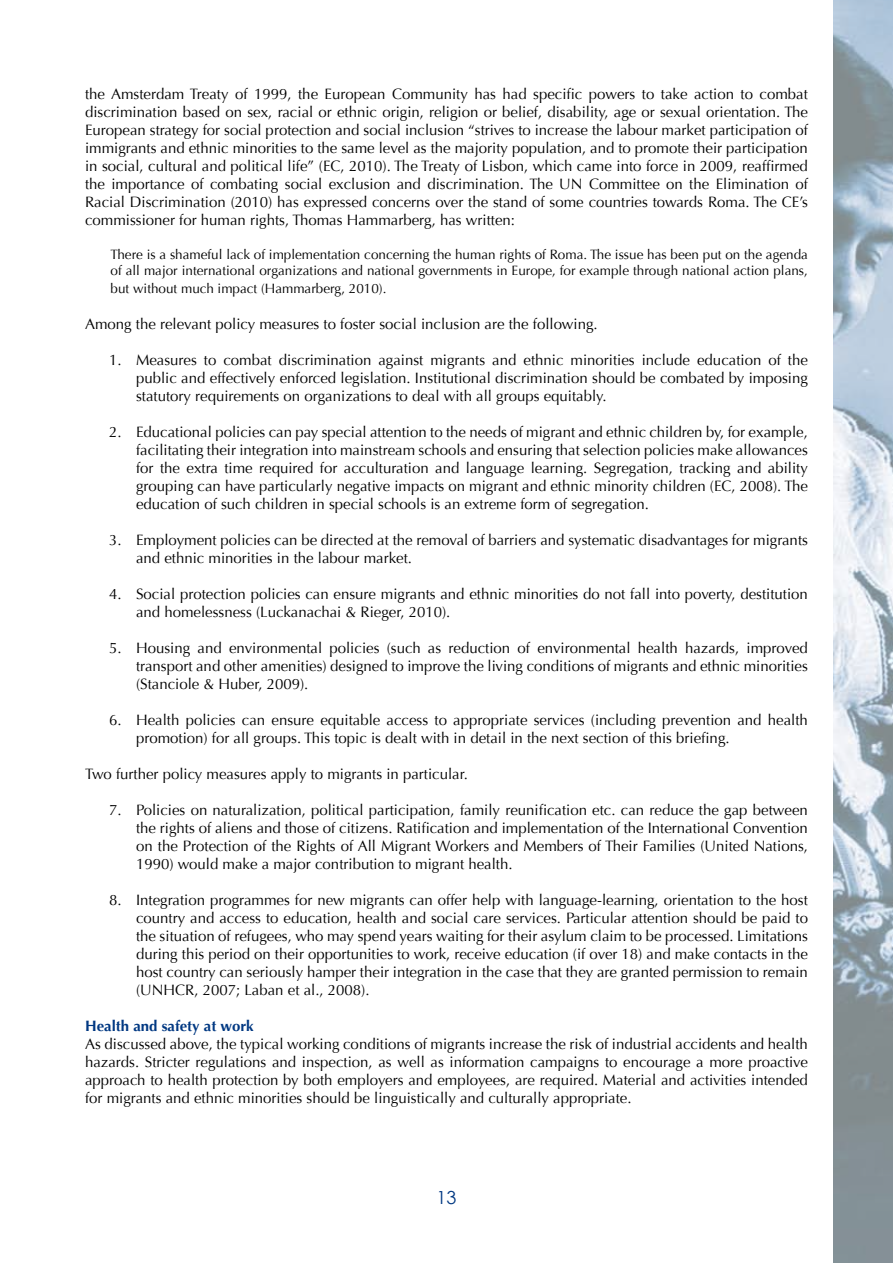
<style>
.page{position:relative;width:893px;height:1263px;background:#fff}
.page>*{position:absolute;margin:0;border:0;box-sizing:border-box;transform-origin:0 0}
.t1{font:18px "Century Gothic";color:#003882}
.t2{font:15px/18px "Optima";color:#000;text-align:justify}
.t3{font:700 15px "Optima";color:#003882}
.t4{font:13.5px/16.2px "Optima";color:#000}
</style>
<div class="page">
<img style="left:833px;top:0;width:60px;height:1263px">
<p class="t2" style="left:85px;top:85px;width:724px">the Amsterdam Treaty of 1999, the European Community has had specific powers to take action to combat discrimination based on sex, racial or ethnic origin, religion or belief, disability, age or sexual orientation. The European strategy for social protection and social inclusion “strives to increase the labour market participation of immigrants and ethnic minorities to the same level as the majority population, and to promote their participation in social, cultural and political life” (EC, 2010). The Treaty of Lisbon, which came into force in 2009, reaffirmed the importance of combating social exclusion and discrimination. The UN Committee on the Elimination of Racial Discrimination (2010) has expressed concerns over the stand of some countries towards Roma. The CE’s commissioner for human rights, Thomas Hammarberg, has written:</p>
<p class="t4" style="left:111px;top:247px;width:699px">There is a shameful lack of implementation concerning the human rights of Roma. The issue has been put on the agenda of all major international organizations and national governments in Europe, for example through national action plans,</p>
<p class="t4" style="left:111px;top:281px;width:277px">but without much impact (Hammarberg, 2010).</p>
<p class="t2" style="left:85px;top:315px;width:514px">Among the relevant policy measures to foster social inclusion are the following.</p>
<p class="t2" style="left:136px;top:351px;width:673px;text-indent:-27px">1. Measures to combat discrimination against migrants and ethnic minorities include education of the public and effectively enforced legislation. Institutional discrimination should be combated by imposing statutory requirements on organizations to deal with all groups equitably.</p>
<p class="t2" style="left:136px;top:423px;width:673px;text-indent:-27px">2. Educational policies can pay special attention to the needs of migrant and ethnic children by, for example, facilitating their integration into mainstream schools and ensuring that selection policies make allowances for the extra time required for acculturation and language learning. Segregation, tracking and ability grouping can have particularly negative impacts on migrant and ethnic minority children (EC, 2008). The education of such children in special schools is an extreme form of segregation.</p>
<p class="t2" style="left:136px;top:531px;width:673px;text-indent:-27px">3. Employment policies can be directed at the removal of barriers and systematic disadvantages for migrants and ethnic minorities in the labour market.</p>
<p class="t2" style="left:136px;top:585px;width:673px;text-indent:-27px">4. Social protection policies can ensure migrants and ethnic minorities do not fall into poverty, destitution and homelessness (Luckanachai &amp; Rieger, 2010).</p>
<p class="t2" style="left:136px;top:639px;width:673px;text-indent:-27px">5. Housing and environmental policies (such as reduction of environmental health hazards, improved transport and other amenities) designed to improve the living conditions of migrants and ethnic minorities (Stanciole &amp; Huber, 2009).</p>
<p class="t2" style="left:136px;top:711px;width:673px;text-indent:-27px">6. Health policies can ensure equitable access to appropriate services (including prevention and health promotion) for all groups. This topic is dealt with in detail in the next section of this briefing.</p>
<p class="t2" style="left:85px;top:765px;width:384px">Two further policy measures apply to migrants in particular.</p>
<p class="t2" style="left:136px;top:801px;width:673px;text-indent:-27px">7. Policies on naturalization, political participation, family reunification etc. can reduce the gap between the rights of aliens and those of citizens. Ratification and implementation of the International Convention on the Protection of the Rights of All Migrant Workers and Members of Their Families (United Nations, 1990) would make a major contribution to migrant health.</p>
<p class="t2" style="left:136px;top:891px;width:673px;text-indent:-27px">8. Integration programmes for new migrants can offer help with language-learning, orientation to the host country and access to education, health and social care services. Particular attention should be paid to the situation of refugees, who may spend years waiting for their asylum claim to be processed. Limitations during this period on their opportunities to work, receive education (if over 18) and make contacts in the host country can seriously hamper their integration in the case that they are granted permission to remain (UNHCR, 2007; Laban et al., 2008).</p>
<p class="t3" style="left:85px;top:1017px;width:170px">Health and safety at work</p>
<p class="t2" style="left:85px;top:1035px;width:724px">As discussed above, the typical working conditions of migrants increase the risk of industrial accidents and health hazards. Stricter regulations and inspection, as well as information campaigns to encourage a more proactive approach to health protection by both employers and employees, are required. Material and activities intended for migrants and ethnic minorities should be linguistically and culturally appropriate.</p>
<p class="t1" style="left:436px;top:1186px;width:21px">13</p>
</div>
